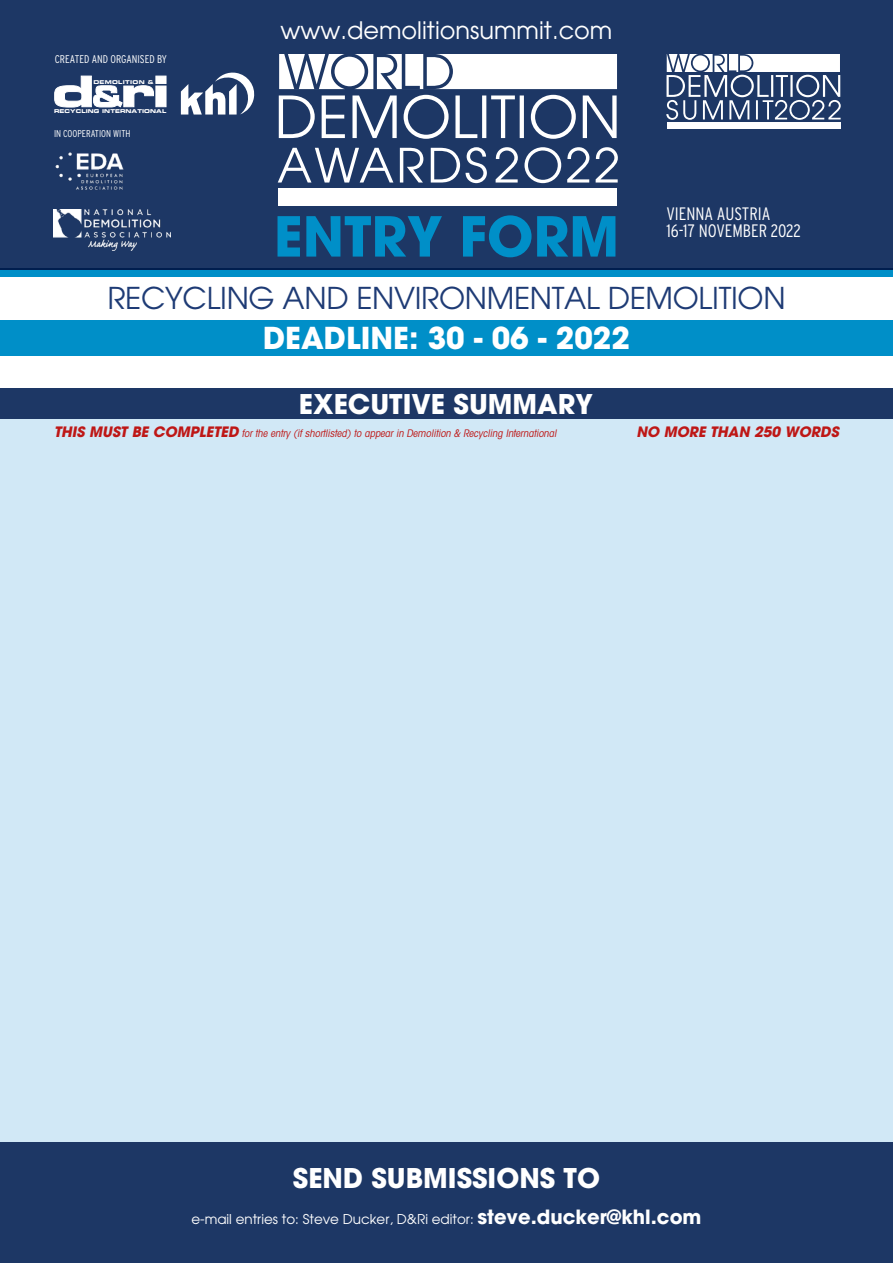
<style>
.page{position:relative;width:893px;height:1263px;background:#fff}
.page>*{position:absolute;margin:0;border:0;box-sizing:border-box;transform-origin:0 0}
.t1{font:700 54.6px "Avant Garde";color:#008fc8}
.t2{font:30px "Avant Garde";letter-spacing:-.01em;color:#1e3b75}
.t3{font:700 30px "Avant Garde";color:#fff}
.t4{font:700 27px "Avant Garde";color:#fff}
.t5{font:24px "Avant Garde";color:#fff}
.t6{font:300 condensed 18px/17.4px "Interstate";color:#fff}
.t7{font:italic 700 14.25px "Avant Garde";color:#be1716}
.t8{font:13.5px "Avant Garde";color:#fff}
.t9{font:300 condensed 11.25px "Interstate";color:#fff}
.t10{font:italic condensed 10.5px "Avant Garde";color:#be1716}
.t11{font:300 condensed 9.9px "Interstate";color:#fff}
.t12{font:5.25px "Eurostile Bold Extended Two";letter-spacing:.01em;color:#fff}
.t13{font:5.25px "Eurostile Bold Extended Two";letter-spacing:.055em;color:#fff}
.s1{font-weight:700;font-stretch:normal;font-size:14.25px}
.s2{font-weight:700;font-size:19.5px}
</style>
<div class="page">
<div style="left:0;top:268px;width:893px;height:8px;background:#008fc8"></div>
<div style="left:0;top:320px;width:893px;height:36px;background:#008fc8"></div>
<div style="left:0;top:1142px;width:893px;height:121px;background:#1d3765"></div>
<div style="left:0;top:0;width:893px;height:270px;background:#1d3765"></div>
<svg style="left:54px;top:75px;width:113px;height:33px"></svg>
<svg style="left:181px;top:72px;width:74px;height:43px"></svg>
<img style="left:54px;top:209px;width:117px;height:42px">
<img style="left:55px;top:152px;width:69px;height:38px">
<svg style="left:279px;top:54px;width:338px;height:35px;background:#dfe3e9"></svg>
<div style="left:279px;top:188px;width:338px;height:17px;background:#fff"></div>
<svg style="left:279px;top:95px;width:338px;height:44px"></svg>
<svg style="left:278px;top:147px;width:340px;height:36px"></svg>
<div style="left:667px;top:123px;width:173px;height:6px;background:#fff"></div>
<svg style="left:666px;top:54px;width:175px;height:66px"></svg>
<div style="left:0;top:412px;width:893px;height:730px;background:#d1e8f6"></div>
<div style="left:0;top:389px;width:893px;height:30px;background:#1d3765"></div>
<p class="t9" style="left:55px;top:52px;width:114px">CREATED AND ORGANISED BY</p>
<p class="t13" style="left:93px;top:78px;width:62px">DEMOLITION &amp;</p>
<p class="t12" style="left:54px;top:107px;width:114px">RECYCLING INTERNATIONAL</p>
<p class="t11" style="left:54px;top:128px;width:78px">IN COOPERATION WITH</p>
<h3 class="t5" style="left:280px;top:16px;width:333px">www.demolitionsummit.com</h3>
<h1 class="t1" style="left:274px;top:201px;width:347px">ENTRY FORM</h1>
<h3 class="t6" style="left:666px;top:205px;width:136px">VIENNA AUSTRIA<br>16-17 NOVEMBER 2022</h3>
<h2 class="t2" style="left:107px;top:280px;width:680px">RECYCLING AND ENVIRONMENTAL DEMOLITION</h2>
<h2 class="t3" style="left:263px;top:319px;width:368px">DEADLINE: 30 - 06 - 2022</h2>
<h3 class="t4" style="left:299px;top:386px;width:295px">EXECUTIVE SUMMARY</h3>
<p class="t10" style="left:54px;top:427px;width:506px"><span class="s1">THIS MUST BE COMPLETED</span> for the entry (if shortlisted) to appear in Demolition &amp; Recycling International</p>
<h3 class="t7" style="left:636px;top:422px;width:207px">NO MORE THAN 250 WORDS</h3>
<h3 class="t4" style="left:293px;top:1161px;width:309px">SEND SUBMISSIONS TO</h3>
<p class="t8" style="left:191px;top:1211px;width:512px">e-mail entries to: Steve Ducker, D&amp;Ri editor: <span class="s2">steve.ducker@khl.com</span></p>
</div>
